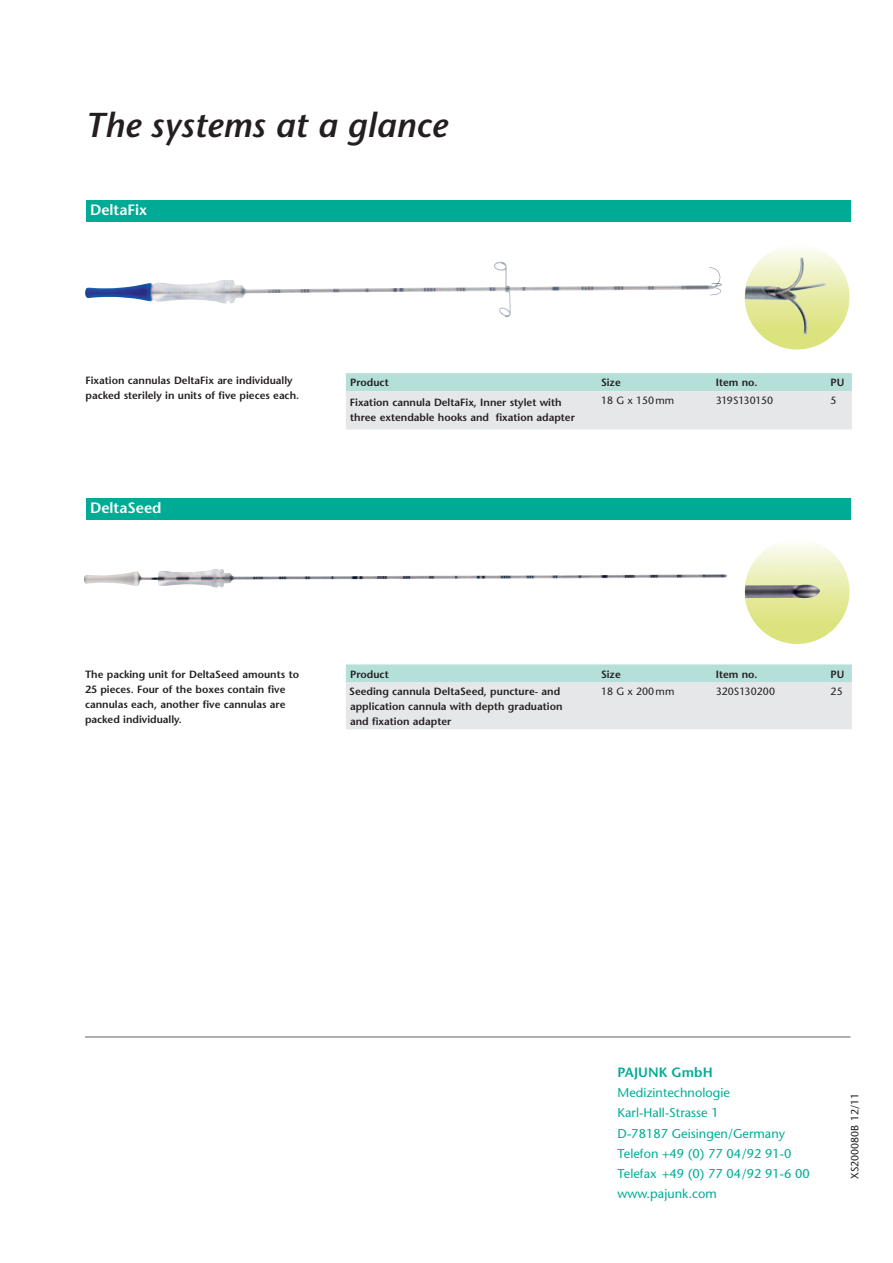
<style>
.page{position:relative;width:893px;height:1263px;background:#fff}
.page>*{position:absolute;margin:0;border:0;box-sizing:border-box;transform-origin:0 0}
.t1{font:italic 600 34.5px "Stone Sans";letter-spacing:.005em;color:#231f20}
.t2{font:600 15px "Stone Sans";color:#fff}
.t3{font:600 13.5px "Stone Sans";letter-spacing:.005em;color:#00ab95}
.t4{font:12.75px/20.2px "Stone Sans";letter-spacing:.005em;color:#00ab95}
.t5{font:600 10.5px/15px "Stone Sans";color:#231f20}
.t6{font:10.5px "Stone Sans";color:#231f20}
.t7{font:10.5px "Stone Sans";letter-spacing:-.02em;color:#231f20}
</style>
<div class="page">
<img style="left:745px;top:539px;width:104px;height:105px;border-radius:50%">
<img style="left:745px;top:583px;width:75px;height:16px">
<img style="left:745px;top:257px;width:81px;height:78px">
<img style="left:85px;top:262px;width:637px;height:55px">
<img style="left:84px;top:569px;width:643px;height:19px">
<div style="left:86px;top:200px;width:764px;height:21px;background:#00ab95"></div>
<div style="left:86px;top:499px;width:764px;height:21px;background:#00ab95"></div>
<svg style="left:346px;top:373px;width:506px;height:56px;background:#d6e4e3"></svg>
<svg style="left:346px;top:664px;width:506px;height:65px;background:#d8e5e4"></svg>
<hr style="left:85px;top:1036px;width:765px;height:2px;background:#939598">
<h1 class="t1" style="left:85px;top:112px;width:364px">The systems at a glance</h1>
<h2 class="t2" style="left:90px;top:204px;width:59px">DeltaFix</h2>
<p class="t5" style="left:85px;top:374px;width:215px">Fixation cannulas DeltaFix are individually packed sterilely in units of five pieces each.</p>
<p class="t5" style="left:350px;top:376px;width:40px">Product</p>
<p class="t5" style="left:601px;top:376px;width:21px">Size</p>
<p class="t5" style="left:716px;top:376px;width:43px">Item no.</p>
<p class="t5" style="left:831px;top:376px;width:15px">PU</p>
<p class="t5" style="left:350px;top:396px;width:227px">Fixation cannula DeltaFix, Inner stylet with three extendable hooks and fixation adapter</p>
<p class="t6" style="left:601px;top:396px;width:75px">18 G x 150 mm</p>
<p class="t7" style="left:716px;top:396px;width:59px">319S130150</p>
<p class="t6" style="left:831px;top:396px;width:8px">5</p>
<h2 class="t2" style="left:90px;top:502px;width:73px">DeltaSeed</h2>
<p class="t5" style="left:85px;top:668px;width:216px">The packing unit for DeltaSeed amounts to 25 pieces. Four of the boxes contain five cannulas each, another five cannulas are packed individually.</p>
<p class="t5" style="left:350px;top:668px;width:40px">Product</p>
<p class="t5" style="left:601px;top:668px;width:21px">Size</p>
<p class="t5" style="left:716px;top:668px;width:43px">Item no.</p>
<p class="t5" style="left:831px;top:668px;width:15px">PU</p>
<p class="t5" style="left:349px;top:685px;width:215px">Seeding cannula DeltaSeed, puncture- and application cannula with depth graduation and fixation adapter</p>
<p class="t6" style="left:601px;top:687px;width:75px">18 G x 200 mm</p>
<p class="t6" style="left:716px;top:687px;width:61px">320S130200</p>
<p class="t6" style="left:831px;top:687px;width:14px">25</p>
<p class="t3" style="left:618px;top:1067px;width:97px">PAJUNK GmbH</p>
<p class="t4" style="left:618px;top:1084px;width:194px">Medizintechnologie<br>Karl-Hall-Strasse 1<br>D-78187 Geisingen/Germany<br>Telefon +49 (0) 77 04 /92 91-0<br>Telefax +49 (0) 77 04 /92 91-6 00 www.pajunk.com</p>
<p class="t6" style="left:851px;top:1179px;width:87px;rotate:-90deg">XS200080B 12/11</p>
</div>
